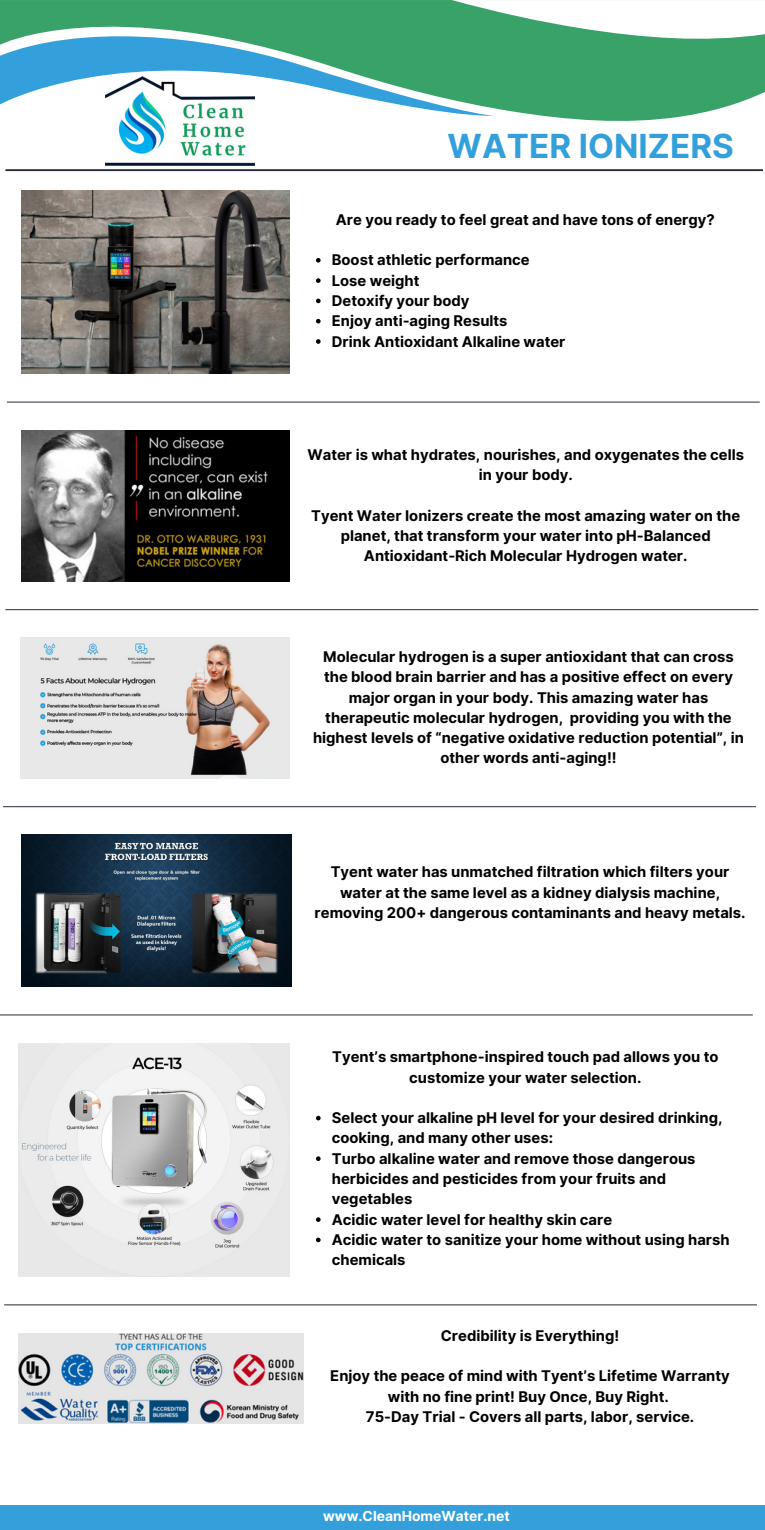
<style>
.page{position:relative;width:765px;height:1530px;background:#fff}
.page>*{position:absolute;margin:0;border:0;box-sizing:border-box;transform-origin:0 0}
.t1{font:700 33.25px "Inter";color:#33a0dc}
.t2{font:700 14.75px/20.2px "Inter";color:#000;text-align:center}
.t3{font:700 13.88px "Inter";color:#fff}
</style>
<div class="page">
<div style="left:0;top:1505px;width:765px;height:25px;background:#33a0dc"></div>
<svg style="left:545px;top:116px;width:139px;height:5px"></svg>
<svg style="left:0;top:0;width:765px;height:116px"></svg>
<hr style="left:5px;top:169px;width:758px;height:2px;background:#272b38">
<img style="left:105px;top:76px;width:150px;height:89px">
<img style="left:22px;top:190px;width:267px;height:184px">
<img style="left:22px;top:430px;width:267px;height:151px">
<img style="left:21px;top:638px;width:269px;height:140px">
<svg style="left:316px;top:258px;width:5px;height:5px"></svg>
<svg style="left:316px;top:278px;width:5px;height:5px"></svg>
<svg style="left:316px;top:299px;width:5px;height:4px"></svg>
<svg style="left:316px;top:319px;width:5px;height:5px"></svg>
<svg style="left:316px;top:339px;width:5px;height:5px"></svg>
<img style="left:18px;top:1043px;width:271px;height:234px">
<img style="left:22px;top:835px;width:270px;height:152px">
<img style="left:18px;top:1333px;width:285px;height:90px">
<svg style="left:316px;top:1116px;width:5px;height:4px"></svg>
<svg style="left:316px;top:1156px;width:5px;height:5px"></svg>
<svg style="left:316px;top:1217px;width:5px;height:5px"></svg>
<svg style="left:316px;top:1238px;width:5px;height:4px"></svg>
<hr style="left:7px;top:402px;width:753px;height:1px;background:#272b38">
<hr style="left:5px;top:609px;width:753px;height:1px;background:#272b38">
<hr style="left:3px;top:806px;width:753px;height:1px;background:#272b38">
<hr style="left:0;top:1014px;width:753px;height:1px;background:#272b38">
<hr style="left:4px;top:1304px;width:753px;height:1px;background:#272b38">
<p class="t1" style="left:448px;top:126px;width:288px">WATER IONIZERS</p>
<p class="t2" style="left:336px;top:209px;width:381px">Are you ready to feel great and have tons of energy?</p>
<p class="t2" style="left:332px;top:250px;width:199px">Boost athletic performance</p>
<p class="t2" style="left:332px;top:270px;width:89px">Lose weight</p>
<p class="t2" style="left:332px;top:290px;width:139px">Detoxify your body</p>
<p class="t2" style="left:332px;top:311px;width:177px">Enjoy anti-aging Results</p>
<p class="t2" style="left:332px;top:331px;width:235px">Drink Antioxidant Alkaline water</p>
<p class="t2" style="left:308px;top:444px;width:438px">Water is what hydrates, nourishes, and oxygenates the cells in your body.</p>
<p class="t2" style="left:311px;top:505px;width:430px">Tyent Water Ionizers create the most amazing water on the planet, that transform your water into pH-Balanced<br>Antioxidant-Rich Molecular Hydrogen water.</p>
<p class="t2" style="left:313px;top:646px;width:432px">Molecular hydrogen is a super antioxidant that can cross the blood brain barrier and has a positive effect on every major organ in your body. This amazing water has therapeutic molecular hydrogen, providing you with the highest levels of “negative oxidative reduction potential”, in other words anti-aging!!</p>
<p class="t2" style="left:315px;top:862px;width:433px">Tyent water has unmatched filtration which filters your water at the same level as a kidney dialysis machine, removing 200+ dangerous contaminants and heavy metals.</p>
<p class="t2" style="left:332px;top:1047px;width:388px">Tyent’s smartphone-inspired touch pad allows you to customize your water selection.</p>
<p class="t2" style="left:332px;top:1108px;width:392px;text-align:left">Select your alkaline pH level for your desired drinking, cooking, and many other uses:</p>
<p class="t2" style="left:332px;top:1148px;width:365px;text-align:left">Turbo alkaline water and remove those dangerous herbicides and pesticides from your fruits and vegetables</p>
<p class="t2" style="left:332px;top:1209px;width:282px">Acidic water level for healthy skin care</p>
<p class="t2" style="left:332px;top:1230px;width:399px;text-align:left">Acidic water to sanitize your home without using harsh chemicals</p>
<p class="t2" style="left:441px;top:1325px;width:180px">Credibility is Everything!</p>
<p class="t2" style="left:330px;top:1366px;width:401px">Enjoy the peace of mind with Tyent’s Lifetime Warranty with no fine print! Buy Once, Buy Right.</p>
<p class="t2" style="left:366px;top:1407px;width:330px">75-Day Trial - Covers all parts, labor, service.</p>
<p class="t3" style="left:323px;top:1508px;width:188px">www.CleanHomeWater.net</p>
</div>
